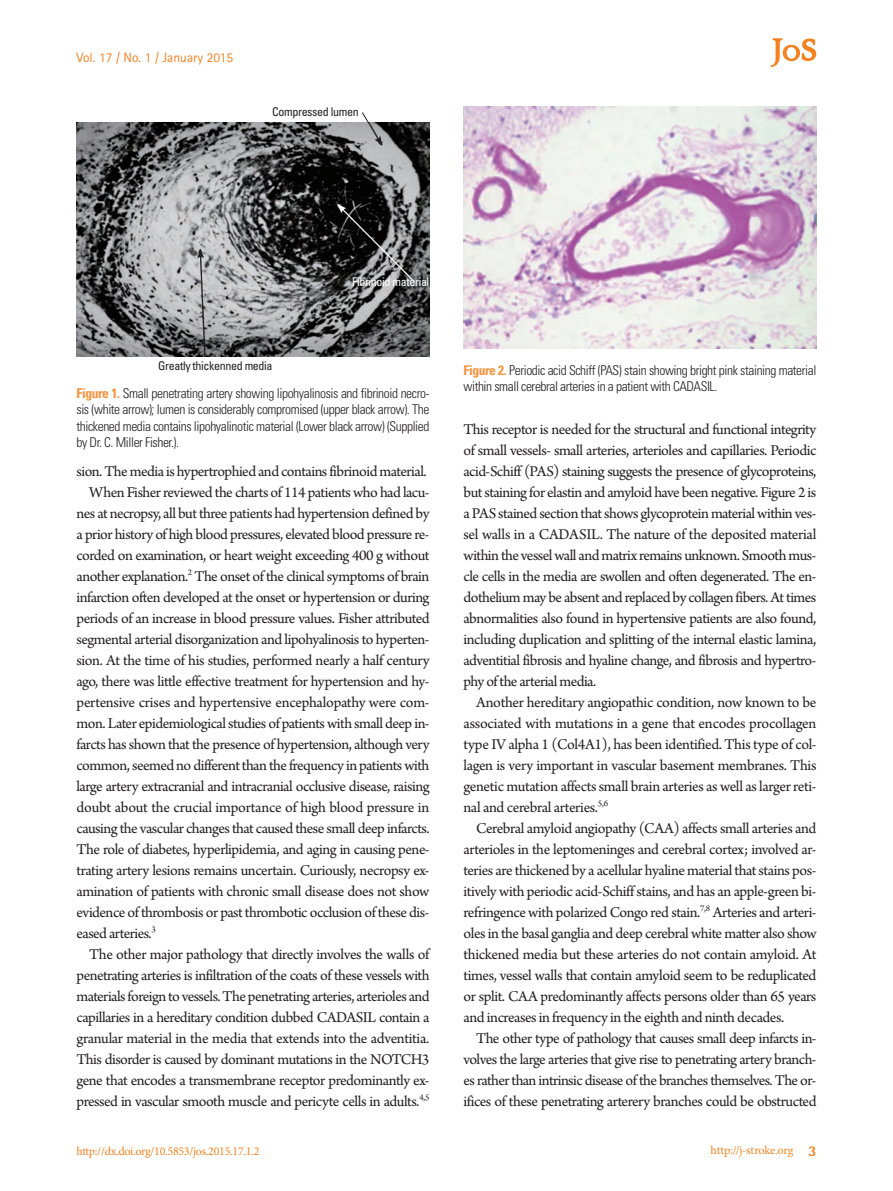
<style>
.page{position:relative;width:893px;height:1191px;background:#fff}
.page>*{position:absolute;margin:0;border:0;box-sizing:border-box;transform-origin:0 0}
.본문{font:15.75px/21px "Arno Pro";letter-spacing:-.03em;color:#231f20;text-align:justify}
.표제목_그림설명{font:300 condensed 13.5px/16.2px "Univers LT Std";letter-spacing:-.03em;color:#231f20;text-align:justify}
.t1{font:13.5px "Rotis Sans Serif Std";color:#f58220}
.t2{font:12px "Minion Pro";letter-spacing:-.025em;color:#f58220}
.그림지문_8pt{font:condensed 12px "Univers LT Std";letter-spacing:-.03em;color:#231f20}
.그림지문_8pt-2{font:condensed 12px "Univers LT Std";letter-spacing:-.03em;color:#fff}
.s1{font-weight:700;color:#f6923c}
.s2{font-family:"Rotis Semi Sans Std";font-weight:800;font-size:15px}
</style>
<div class="page">
<svg style="left:770px;top:38px;width:46px;height:29px"></svg>
<img style="left:77px;top:123px;width:352px;height:233px">
<svg style="left:197px;top:249px;width:9px;height:107px"></svg>
<svg style="left:337px;top:204px;width:78px;height:79px;background:#434243"></svg>
<svg style="left:361px;top:112px;width:21px;height:34px"></svg>
<img style="left:463px;top:106px;width:353px;height:242px">
<p class="t1" style="left:77px;top:50px;width:158px">Vol. 17 / No. 1 / January 2015</p>
<p class="그림지문_8pt" style="left:272px;top:104px;width:88px">Compressed lumen</p>
<p class="그림지문_8pt" style="left:158px;top:358px;width:116px">Greatly thickenned media</p>
<p class="그림지문_8pt-2" style="left:352px;top:274px;width:79px">Fibrinoid material</p>
<p class="표제목_그림설명" style="left:77px;top:385px;width:354px"><span class="s1">Figure 1.</span> Small penetrating artery showing lipohyalinosis and fibrinoid necro&shy;sis (white arrow); lumen is considerably compromised (upper black arrow). The thickened media contains lipohyalinotic material (Lower black arrow) (Supplied by Dr. C. Miller Fisher.).</p>
<p class="본문" style="left:77px;top:462px;width:352px">sion. The media is hypertrophied and contains fibrinoid material.</p>
<p class="본문" style="left:77px;top:483px;width:355px;text-indent:13px">When Fisher reviewed the charts of 114 patients who had lacu&shy;nes at necropsy, all but three patients had hypertension defined by a prior history of high blood pressures, elevated blood pressure re&shy;corded on examination, or heart weight exceeding 400 g without another explanation.<sup>2</sup> The onset of the clinical symptoms of brain infarction often developed at the onset or hypertension or during periods of an increase in blood pressure values. Fisher attributed segmental arterial disorganization and lipohyalinosis to hyperten&shy;sion. At the time of his studies, performed nearly a half century ago, there was little effective treatment for hypertension and hy&shy;pertensive crises and hypertensive encephalopathy were com&shy;mon. Later epidemiological studies of patients with small deep in&shy;farcts has shown that the presence of hypertension, although very common, seemed no different than the frequency in patients with large artery extracranial and intracranial occlusive disease, raising doubt about the crucial importance of high blood pressure in causing the vascular changes that caused these small deep infarcts.<br>The role of diabetes, hyperlipidemia, and aging in causing pene&shy;trating artery lesions remains uncertain. Curiously, necropsy ex&shy;amination of patients with chronic small disease does not show evidence of thrombosis or past thrombotic occlusion of these dis&shy;eased arteries.<sup>3</sup></p>
<p class="본문" style="left:77px;top:945px;width:355px;text-indent:13px">The other major pathology that directly involves the walls of penetrating arteries is infiltration of the coats of these vessels with materials foreign to vessels. The penetrating arteries, arterioles and capillaries in a hereditary condition dubbed CADASIL contain a granular material in the media that extends into the adventitia.<br>This disorder is caused by dominant mutations in the NOTCH3 gene that encodes a transmembrane receptor predominantly ex&shy;pressed in vascular smooth muscle and pericyte cells in adults.<sup>4,5</sup></p>
<p class="표제목_그림설명" style="left:463px;top:362px;width:354px"><span class="s1">Figure 2.</span> Periodic acid Schiff (PAS) stain showing bright pink staining material within small cerebral arteries in a patient with CADASIL.</p>
<p class="본문" style="left:463px;top:420px;width:354px">This receptor is needed for the structural and functional integrity of small vessels- small arteries, arterioles and capillaries. Periodic acid-Schiff (PAS) staining suggests the presence of glycoproteins, but staining for elastin and amyloid have been negative. Figure 2 is a PAS stained section that shows glycoprotein material within ves&shy;sel walls in a CADASIL. The nature of the deposited material within the vessel wall and matrix remains unknown. Smooth mus&shy;cle cells in the media are swollen and often degenerated. The en&shy;dothelium may be absent and replaced by collagen fibers. At times abnormalities also found in hypertensive patients are also found, including duplication and splitting of the internal elastic lamina, adventitial fibrosis and hyaline change, and fibrosis and hypertro&shy;phy of the arterial media.</p>
<p class="본문" style="left:463px;top:693px;width:354px;text-indent:13px">Another hereditary angiopathic condition, now known to be associated with mutations in a gene that encodes procollagen type IV alpha 1 (Col4A1), has been identified. This type of col&shy;lagen is very important in vascular basement membranes. This genetic mutation affects small brain arteries as well as larger reti&shy;nal and cerebral arteries.<sup>5,6</sup></p>
<p class="본문" style="left:463px;top:819px;width:355px;text-indent:13px">Cerebral amyloid angiopathy (CAA) affects small arteries and arterioles in the leptomeninges and cerebral cortex; involved ar&shy;teries are thickened by a acellular hyaline material that stains pos&shy;itively with periodic acid-Schiff stains, and has an apple-green bi&shy;refringence with polarized Congo red stain.<sup>7,8</sup> Arteries and arteri&shy;oles in the basal ganglia and deep cerebral white matter also show thickened media but these arteries do not contain amyloid. At times, vessel walls that contain amyloid seem to be reduplicated or split. CAA predominantly affects persons older than 65 years and increases in frequency in the eighth and ninth decades.</p>
<p class="본문" style="left:463px;top:1029px;width:354px;text-indent:13px">The other type of pathology that causes small deep infarcts in&shy;volves the large arteries that give rise to penetrating artery branch&shy;es rather than intrinsic disease of the branches themselves. The or&shy;ifices of these penetrating arterery branches could be obstructed</p>
<p class="t2" style="left:77px;top:1143px;width:185px">http://dx.doi.org/10.5853/jos.2015.17.1.2</p>
<p class="t2" style="left:711px;top:1142px;width:107px">http://j-stroke.org <span class="s2">3</span></p>
</div>
